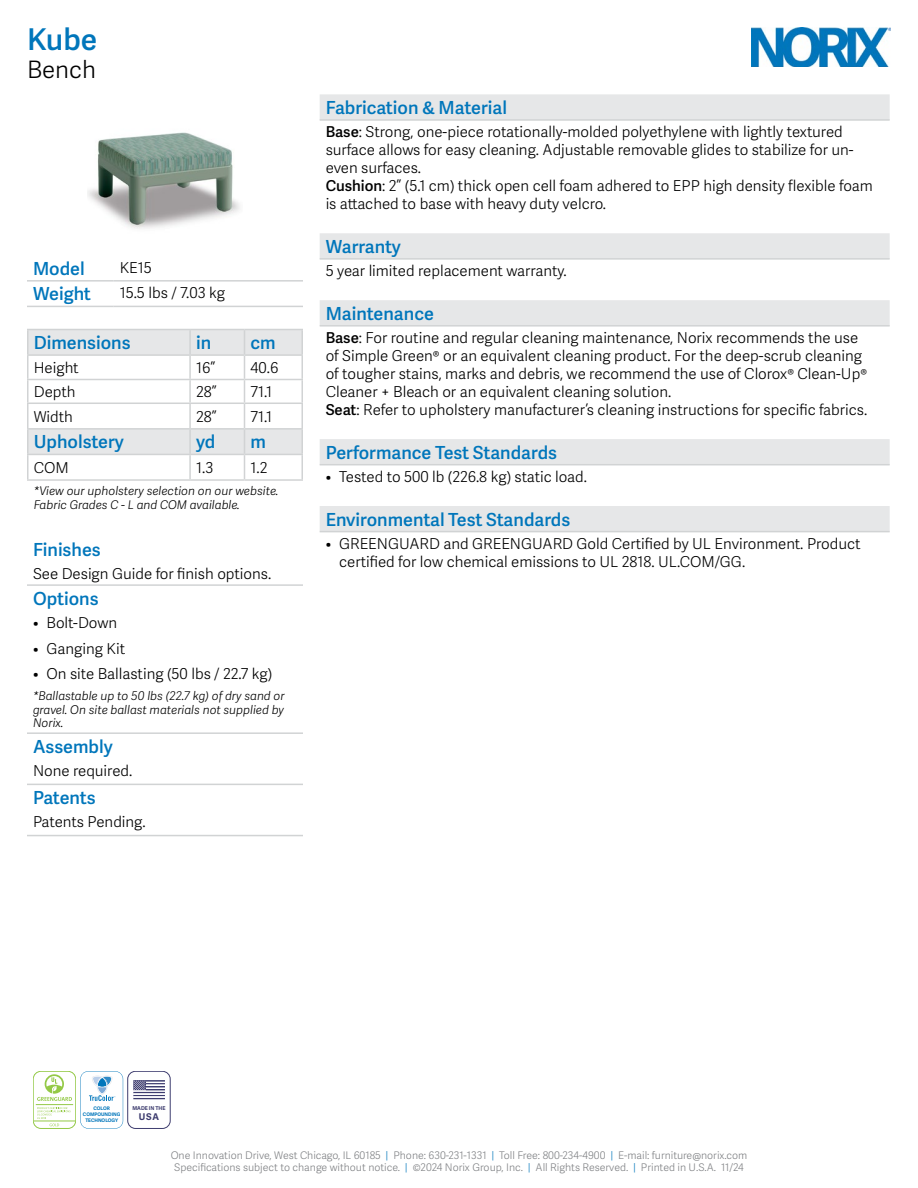
<style>
.page{position:relative;width:918px;height:1188px;background:#fff}
.page>*{position:absolute;margin:0;border:0;box-sizing:border-box;transform-origin:0 0}
.t1{font:600 30px "Adelle Sans";color:#0076bb}
.t2{font:300 24px "Adelle Sans";color:#000}
.t3{font:600 18px "Adelle Sans";color:#0076bb}
.t4{font:300 15px/18px "Adelle Sans";color:#000}
.t5{font:italic 300 12px/13.5px "Adelle Sans";color:#000}
.t6{font:300 10.5px/12px "Adelle Sans";color:#808285;text-align:center}
.t7{font:700 9.3px "Adelle Sans";color:#3e3d6f}
.t8{font:700 5.25px "Adelle Sans";color:#3e3d6f}
.t9{font:700 4.8px/5.8px "Adelle Sans";color:#0076bb;text-align:center}
.s1{font-weight:600}
.s2{color:#0076bb}
</style>
<div class="page">
<img style="left:752px;top:27px;width:139px;height:40px">
<svg style="left:320px;top:94px;width:570px;height:437px"></svg>
<hr style="left:320px;top:119px;width:570px;height:2px;background:#d1d3d4">
<hr style="left:320px;top:258px;width:570px;height:2px;background:#d1d3d4">
<hr style="left:320px;top:325px;width:570px;height:2px;background:#d1d3d4">
<hr style="left:320px;top:531px;width:570px;height:1px;background:#d1d3d4">
<hr style="left:320px;top:464px;width:570px;height:1px;background:#d1d3d4">
<hr style="left:27px;top:280px;width:87px;height:2px;background:#d1d3d4">
<hr style="left:114px;top:280px;width:189px;height:2px;background:#d1d3d4">
<hr style="left:27px;top:306px;width:87px;height:1px;background:#d1d3d4">
<hr style="left:114px;top:306px;width:189px;height:1px;background:#d1d3d4">
<img style="left:87px;top:132px;width:153px;height:97px">
<hr style="left:27px;top:329px;width:163px;height:1px;background:#d1d3d4">
<hr style="left:190px;top:329px;width:54px;height:1px;background:#d1d3d4">
<hr style="left:244px;top:329px;width:59px;height:1px;background:#d1d3d4">
<svg style="left:27px;top:330px;width:276px;height:149px"></svg>
<hr style="left:27px;top:479px;width:163px;height:2px;background:#d1d3d4">
<hr style="left:190px;top:479px;width:54px;height:2px;background:#d1d3d4">
<hr style="left:244px;top:479px;width:59px;height:2px;background:#d1d3d4">
<hr style="left:27px;top:584px;width:276px;height:2px;background:#d1d3d4">
<hr style="left:27px;top:732px;width:276px;height:2px;background:#d1d3d4">
<hr style="left:27px;top:784px;width:276px;height:1px;background:#d1d3d4">
<hr style="left:27px;top:835px;width:276px;height:1px;background:#d1d3d4">
<div style="left:127px;top:1071px;width:43px;height:58px;border:1px solid #3e3d6f;border-radius:8px"></div>
<svg style="left:133px;top:1080px;width:32px;height:19px"></svg>
<div style="left:33px;top:1071px;width:43px;height:58px;border:1px solid #94c947;border-radius:8px"></div>
<hr style="left:33px;top:1121px;width:43px;height:1px;background:#94c947">
<hr style="left:36px;top:1104px;width:37px;height:1px;background:#94c947">
<svg style="left:37px;top:1074px;width:35px;height:27px"></svg>
<svg style="left:37px;top:1107px;width:34px;height:19px"></svg>
<svg style="left:80px;top:1071px;width:43px;height:58px"></svg>
<h1 class="t1" style="left:27px;top:17px;width:72px">Kube</h1>
<h2 class="t2" style="left:27px;top:53px;width:71px">Bench</h2>
<p class="t3" style="left:33px;top:255px;width:53px">Model</p>
<p class="t4" style="left:120px;top:258px;width:34px">KE15</p>
<p class="t3" style="left:33px;top:281px;width:60px">Weight</p>
<p class="t4" style="left:120px;top:283px;width:107px">15.5 lbs / 7.03 kg</p>
<p class="t3" style="left:34px;top:330px;width:98px">Dimensions</p>
<p class="t3" style="left:196px;top:330px;width:17px">in</p>
<p class="t3" style="left:250px;top:330px;width:27px">cm</p>
<p class="t4" style="left:34px;top:358px;width:46px">Height</p>
<p class="t4" style="left:196px;top:358px;width:21px">16”</p>
<p class="t4" style="left:250px;top:358px;width:29px">40.6</p>
<p class="t4" style="left:34px;top:382px;width:43px">Depth</p>
<p class="t4" style="left:196px;top:382px;width:22px">28”</p>
<p class="t4" style="left:250px;top:382px;width:23px">71.1</p>
<p class="t4" style="left:34px;top:407px;width:41px">Width</p>
<p class="t4" style="left:196px;top:407px;width:22px">28”</p>
<p class="t4" style="left:250px;top:407px;width:23px">71.1</p>
<p class="t3" style="left:34px;top:429px;width:92px">Upholstery</p>
<p class="t3" style="left:196px;top:429px;width:21px">yd</p>
<p class="t3" style="left:250px;top:429px;width:17px">m</p>
<p class="t4" style="left:34px;top:458px;width:37px">COM</p>
<p class="t4" style="left:196px;top:458px;width:19px">1.3</p>
<p class="t4" style="left:250px;top:458px;width:18px">1.2</p>
<p class="t5" style="left:34px;top:484px;width:246px">*View our upholstery selection on our website.<br>Fabric Grades C - L and COM available.</p>
<p class="t3" style="left:33px;top:536px;width:69px">Finishes</p>
<p class="t4" style="left:33px;top:564px;width:240px">See Design Guide for finish options.</p>
<p class="t3" style="left:33px;top:585px;width:67px">Options</p>
<p class="t4" style="left:33px;top:613px;width:86px">• Bolt-Down</p>
<p class="t4" style="left:33px;top:639px;width:94px">• Ganging Kit</p>
<p class="t4" style="left:33px;top:664px;width:241px">• On site Ballasting (50 lbs / 22.7 kg)</p>
<p class="t5" style="left:33px;top:689px;width:253px;text-align:justify">*Ballastable up to 50 lbs (22.7 kg) of dry sand or gravel. On site ballast materials not supplied by Norix.</p>
<p class="t3" style="left:33px;top:733px;width:81px">Assembly</p>
<p class="t4" style="left:33px;top:761px;width:101px">None required.</p>
<p class="t3" style="left:33px;top:784px;width:64px">Patents</p>
<p class="t4" style="left:33px;top:812px;width:114px">Patents Pending.</p>
<p class="t3" style="left:326px;top:94px;width:183px">Fabrication &amp; Material</p>
<p class="t4" style="left:326px;top:122px;width:549px"><span class="s1">Base</span>: Strong, one-piece rotationally-molded polyethylene with lightly textured surface allows for easy cleaning. Adjustable removable glides to stabilize for un&shy;even surfaces.<br><span class="s1">Cushion</span>: 2” (5.1 cm) thick open cell foam adhered to EPP high density flexible foam is attached to base with heavy duty velcro.</p>
<p class="t3" style="left:326px;top:233px;width:77px">Warranty</p>
<p class="t4" style="left:326px;top:261px;width:243px">5 year limited replacement warranty.</p>
<p class="t3" style="left:326px;top:300px;width:110px">Maintenance</p>
<p class="t4" style="left:326px;top:328px;width:543px"><span class="s1">Base</span>: For routine and regular cleaning maintenance, Norix recommends the use of Simple Green® or an equivalent cleaning product. For the deep-scrub cleaning of tougher stains, marks and debris, we recommend the use of Clorox® Clean-Up® Cleaner + Bleach or an equivalent cleaning solution.<br><span class="s1">Seat</span>: Refer to upholstery manufacturer’s cleaning instructions for specific fabrics.</p>
<p class="t3" style="left:326px;top:439px;width:233px">Performance Test Standards</p>
<p class="t4" style="left:326px;top:467px;width:263px">• Tested to 500 lb (226.8 kg) static load.</p>
<p class="t3" style="left:326px;top:506px;width:246px">Environmental Test Standards</p>
<p class="t4" style="left:339px;top:534px;width:523px;text-indent:-14px">• GREENGUARD and GREENGUARD Gold Certified by UL Environment. Product certified for low chemical emissions to UL 2818. UL.COM/GG.</p>
<p class="t9" style="left:83px;top:1105px;width:39px">COLOR<br>COMPOUNDING<br>TECHNOLOGY</p>
<p class="t8" style="left:132px;top:1105px;width:35px">MADE IN THE</p>
<p class="t7" style="left:139px;top:1110px;width:21px">USA</p>
<p class="t6" style="left:171px;top:1148px;width:578px">One Innovation Drive, West Chicago, IL 60185 <span class="s2">|</span> Phone: 630-231-1331 <span class="s2">|</span> Toll Free: 800-234-4900 <span class="s2">|</span> E-mail: furniture@norix.com<br>Specifications subject to change without notice. <span class="s2">|</span> ©2024 Norix Group, Inc. <span class="s2">|</span> All Rights Reserved. <span class="s2">|</span> Printed in U.S.A. 11/24</p>
</div>
